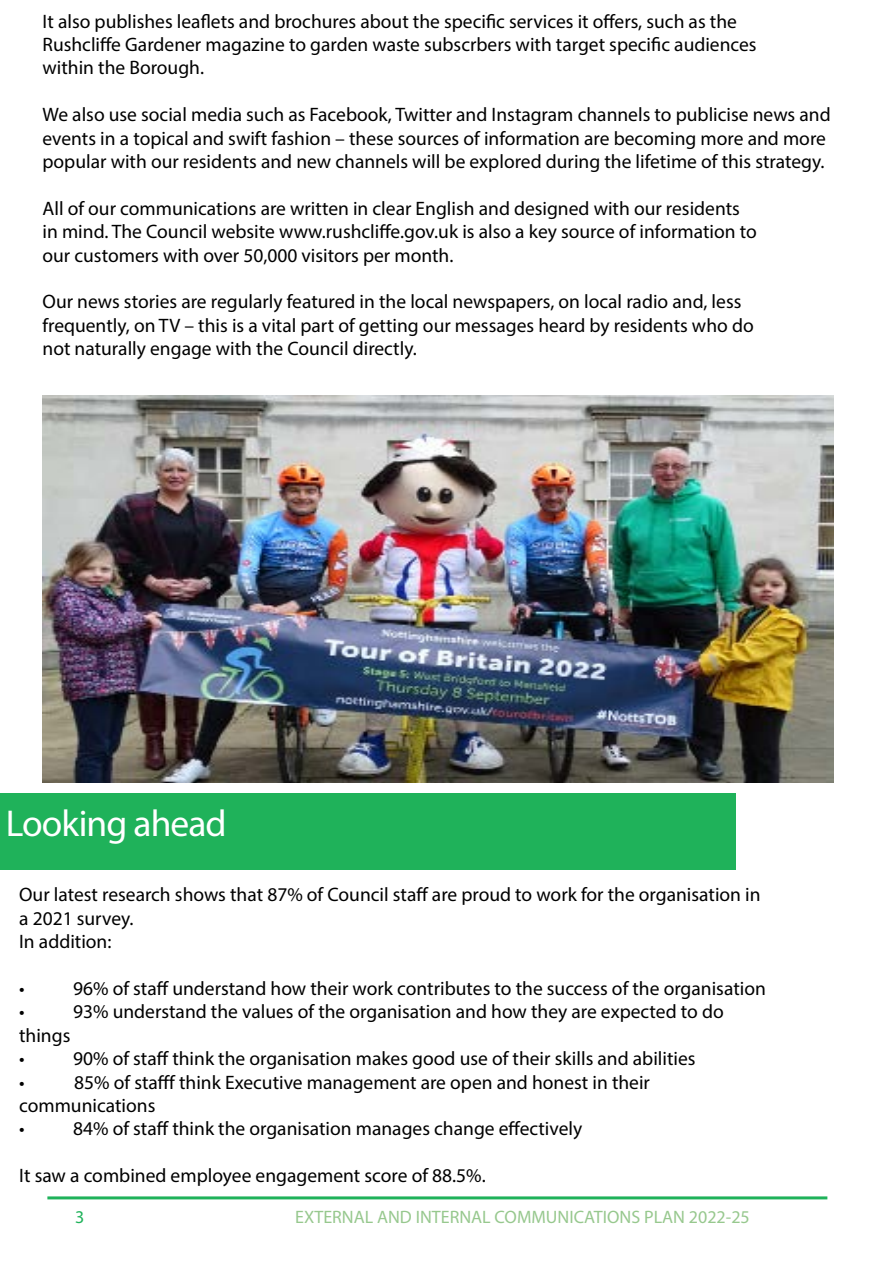
<style>
.page{position:relative;width:893px;height:1263px;background:#fff}
.page>*{position:absolute;margin:0;border:0;box-sizing:border-box;transform-origin:0 0}
.t1{font:37.5px "Myriad Pro";letter-spacing:-.025em;color:#fff}
.t2{font:19.5px/23.4px "Myriad Pro";color:#000}
.t3{font:18px "Myriad Pro";color:#97c88e}
.t4{font:18px "Myriad Pro";color:#1fb25a}
</style>
<div class="page">
<hr style="left:47px;top:1196px;width:780px;height:3px;background:#1fb25a">
<div style="left:0;top:793px;width:736px;height:77px;background:#1fb25a"></div>
<img style="left:43px;top:395px;width:790px;height:387px">
<p class="t2" style="left:43px;top:9px;width:716px">It also publishes leaflets and brochures about the specific services it offers, such as the<br>Rushcliffe Gardener magazine to garden waste subscrbers with target specific audiences within the Borough.</p>
<p class="t2" style="left:43px;top:103px;width:790px">We also use social media such as Facebook, Twitter and Instagram channels to publicise news and events in a topical and swift fashion – these sources of information are becoming more and more popular with our residents and new channels will be explored during the lifetime of this strategy.</p>
<p class="t2" style="left:43px;top:196px;width:716px">All of our communications are written in clear English and designed with our residents in mind. The Council website www.rushcliffe.gov.uk is also a key source of information to our customers with over 50,000 visitors per month.</p>
<p class="t2" style="left:43px;top:290px;width:713px">Our news stories are regularly featured in the local newspapers, on local radio and, less frequently, on TV – this is a vital part of getting our messages heard by residents who do not naturally engage with the Council directly.</p>
<h1 class="t1" style="left:6px;top:800px;width:222px">Looking ahead</h1>
<p class="t2" style="left:19px;top:883px;width:743px">Our latest research shows that 87% of Council staff are proud to work for the organisation in a 2021 survey.<br>In addition:</p>
<p class="t2" style="left:19px;top:976px;width:7px">•</p>
<p class="t2" style="left:73px;top:976px;width:694px">96% of staff understand how their work contributes to the success of the organisation</p>
<p class="t2" style="left:19px;top:1000px;width:7px">•</p>
<p class="t2" style="left:73px;top:1000px;width:652px">93% understand the values of the organisation and how they are expected to do</p>
<p class="t2" style="left:19px;top:1023px;width:53px">things •</p>
<p class="t2" style="left:73px;top:1047px;width:624px">90% of staff think the organisation makes good use of their skills and abilities</p>
<p class="t2" style="left:19px;top:1070px;width:632px;text-indent:55px">85% of stafff think Executive management are open and honest in their communications<br>•</p>
<p class="t2" style="left:19px;top:1070px;width:7px">•</p>
<p class="t2" style="left:73px;top:1117px;width:511px">84% of staff think the organisation manages change effectively</p>
<p class="t2" style="left:19px;top:1164px;width:468px">It saw a combined employee engagement score of 88.5%.</p>
<p class="t4" style="left:75px;top:1206px;width:11px">3</p>
<p class="t3" style="left:295px;top:1206px;width:456px">EXTERNAL AND INTERNAL COMMUNICATIONS PLAN 2022-25</p>
</div>
